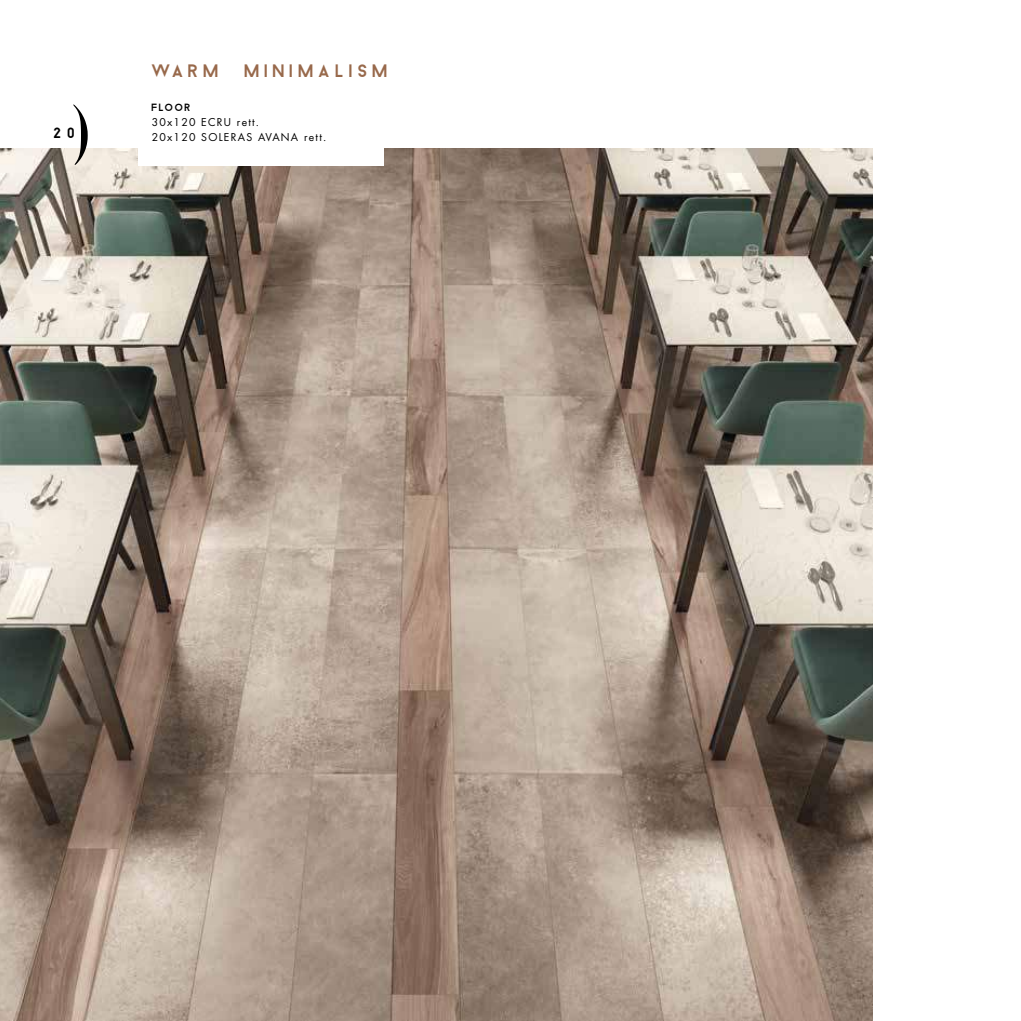
<style>
.page{position:relative;width:1021px;height:1021px;background:#fff}
.page>*{position:absolute;margin:0;border:0;box-sizing:border-box;transform-origin:0 0}
.t1{font:58.8px "FEMORALIS";color:#000}
.t2{font:18px "Droidiga";letter-spacing:.17em;color:#98694b}
.t3{font:15px "Droidiga";color:#000}
.t4{font:10.5px/15px "Futura";letter-spacing:.12em;color:#000}
.t5{font:10.5px "Droidiga";letter-spacing:.08em;color:#000}
</style>
<div class="page">
<img style="left:0;top:149px;width:872px;height:871px">
<div style="left:138px;top:54px;width:246px;height:112px;background:#fff"></div>
<h1 class="t1" style="left:73px;top:105px;width:23px">)</h1>
<h3 class="t3" style="left:54px;top:124px;width:24px">2 0</h3>
<h2 class="t2" style="left:152px;top:61px;width:72px">WARM</h2>
<h2 class="t2" style="left:245px;top:61px;width:147px">MINIMALISM</h2>
<p class="t5" style="left:152px;top:101px;width:41px">FLOOR</p>
<p class="t4" style="left:152px;top:115px;width:176px">30x120 ECRU rett.<br>20x120 SOLERAS AVANA rett.</p>
</div>
